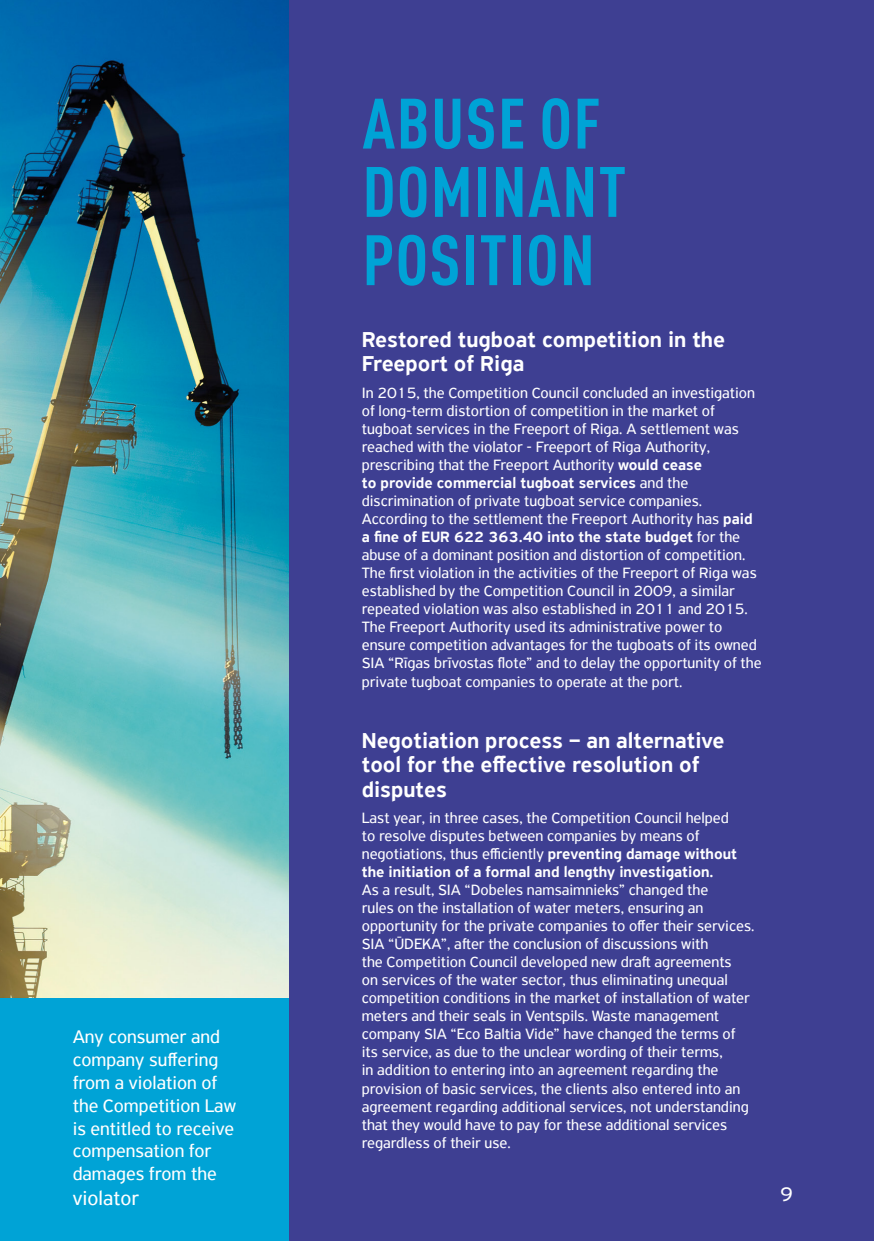
<style>
.page{position:relative;width:874px;height:1241px;background:#fff}
.page>*{position:absolute;margin:0;border:0;box-sizing:border-box;transform-origin:0 0}
.t1{font:700 condensed 70px/68.2px "DIN Pro";letter-spacing:.02em;color:#00a3d6}
.t2{font:500 22.75px/24.5px "PF Highway Sans Pro";color:#fff}
.t3{font:21px "PF Highway Sans Pro";color:#fff}
.t4{font:19.25px/22.8px "PF Highway Sans Pro";color:#fff}
.t5{font:15.75px/18px "PF Highway Sans Pro";color:#fff}
.s1{font-weight:500}
</style>
<div class="page">
<div style="left:288px;top:0;width:585px;height:1240px;background:#3e3f92"></div>
<div style="left:0;top:998px;width:288px;height:242px;background:#00a3d6"></div>
<img style="left:0;top:0;width:288px;height:997px">
<p class="t4" style="left:73px;top:1025px;width:165px">Any consumer and company suffering from a violation of the Competition Law is entitled to receive compensation for damages from the</p>
<h3 class="t3" style="left:73px;top:1185px;width:68px">violator</h3>
<h1 class="t1" style="left:362px;top:83px;width:265px">ABUSE OF<br>DOMINANT<br>POSITION</h1>
<h2 class="t2" style="left:361px;top:327px;width:364px">Restored tugboat competition in the<br>Freeport of Riga</h2>
<p class="t5" style="left:361px;top:383px;width:401px">In 2015, the Competition Council concluded an investigation of long-term distortion of competition in the market of tugboat services in the Freeport of Riga. A settlement was reached with the violator - Freeport of Riga Authority, prescribing that the Freeport Authority <span class="s1">would cease<br>to provide commercial tugboat services</span> and the discrimination of private tugboat service companies.<br>According to the settlement the Freeport Authority has <span class="s1">paid a fine of EUR 622 363.40 into the state budget</span> for the abuse of a dominant position and distortion of competition.<br>The first violation in the activities of the Freeport of Riga was established by the Competition Council in 2009, a similar repeated violation was also established in 2011 and 2015.<br>The Freeport Authority used its administrative power to ensure competition advantages for the tugboats of its owned SIA “Rīgas brīvostas flote” and to delay the opportunity of the private tugboat companies to operate at the port.</p>
<h2 class="t2" style="left:361px;top:728px;width:364px">Negotiation process – an alternative tool for the effective resolution of disputes</h2>
<p class="t5" style="left:361px;top:808px;width:376px">Last year, in three cases, the Competition Council helped to resolve disputes between companies by means of negotiations, thus efficiently <span class="s1">preventing damage without the initiation of a formal and lengthy investigation.</span></p>
<p class="t5" style="left:361px;top:880px;width:394px">As a result, SIA “Dobeles namsaimnieks” changed the<br>rules on the installation of water meters, ensuring an opportunity for the private companies to offer their services.<br>SIA “ŪDEKA”, after the conclusion of discussions with<br>the Competition Council developed new draft agreements<br>on services of the water sector, thus eliminating unequal competition conditions in the market of installation of water meters and their seals in Ventspils. Waste management company SIA “Eco Baltia Vide” have changed the terms of its service, as due to the unclear wording of their terms,<br>in addition to entering into an agreement regarding the provision of basic services, the clients also entered into an agreement regarding additional services, not understanding that they would have to pay for these additional services regardless of their use.</p>
<h3 class="t3" style="left:779px;top:1181px;width:14px">9</h3>
</div>
